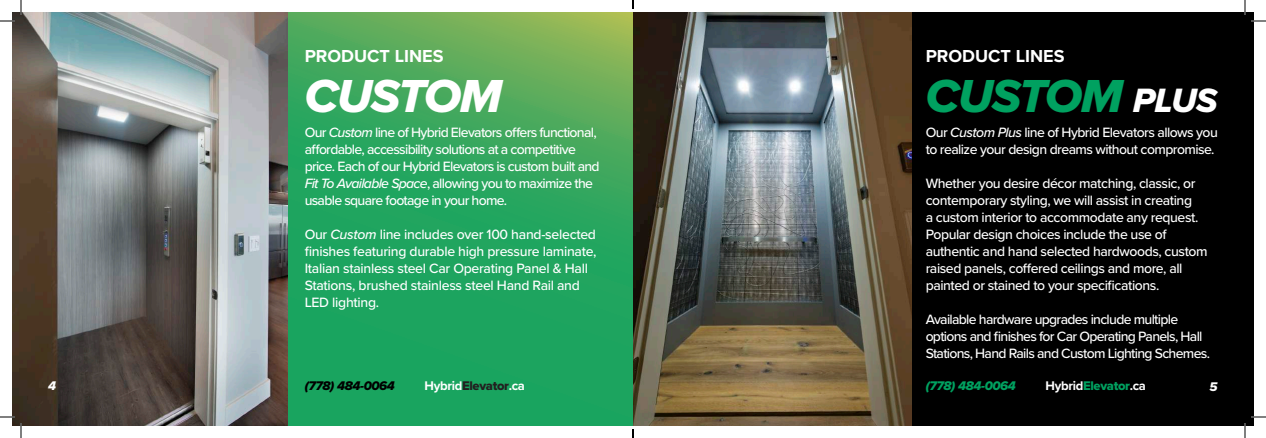
<style>
.page{position:relative;width:1266px;height:438px;background:#fff}
.page>*{position:absolute;margin:0;border:0;box-sizing:border-box;transform-origin:0 0}
.t1{font:48px "Proxima Nova Extrabld It";letter-spacing:-.025em;color:#00a160}
.t2{font:48px "Proxima Nova Extrabld It";letter-spacing:-.025em;color:#fff}
.t3{font:700 18px "Proxima Nova";color:#fff}
.t4{font:500 14px/17px "Proxima Nova";letter-spacing:-.03em;color:#fff}
.t5{font:500 14px/17px "Proxima Nova";letter-spacing:-.05em;color:#fff}
.t6{font:700 13px "Proxima Nova";letter-spacing:-.025em;color:#fff}
.t7{font:13px "Proxima Nova Extrabld It";letter-spacing:-.025em;color:#000}
.t8{font:13px "Proxima Nova Extrabld It";letter-spacing:-.025em;color:#00a160}
.t9{font:13px "Proxima Nova Extrabld It";color:#fff}
.s1{font-style:italic}
.s2{font-size:35px;color:#fff}
.s3{font-family:"Proxima Nova Extrabld";font-weight:400;color:#231f20}
.s4{font-family:"Proxima Nova Extrabld";font-weight:400;color:#00a160}
</style>
<div class="page">
<svg style="left:287px;top:12px;width:346px;height:414px;background:#32a65e"></svg>
<div style="left:840px;top:12px;width:414px;height:414px;background:#000"></div>
<img style="left:12px;top:12px;width:275px;height:414px">
<img style="left:633px;top:12px;width:279px;height:414px">
<svg style="left:0;top:0;width:22px;height:22px"></svg>
<svg style="left:0;top:416px;width:22px;height:22px"></svg>
<svg style="left:1244px;top:0;width:22px;height:22px"></svg>
<svg style="left:1244px;top:416px;width:22px;height:22px"></svg>
<svg style="left:632px;top:0;width:2px;height:9px"></svg>
<svg style="left:632px;top:429px;width:2px;height:9px"></svg>
<p class="t3" style="left:305px;top:43px;width:140px">PRODUCT LINES</p>
<h1 class="t2" style="left:305px;top:61px;width:199px">CUSTOM</h1>
<p class="t5" style="left:305px;top:123px;width:297px">Our <span class="s1">Custom</span> line of Hybrid Elevators offers functional, affordable, accessibility solutions at a competitive price. Each of our Hybrid Elevators is custom built and <span class="s1">Fit To Available Space</span>, allowing you to maximize the usable square footage in your home.</p>
<p class="t4" style="left:305px;top:225px;width:293px">Our <span class="s1">Custom</span> line includes over 100 hand-selected finishes featuring durable high pressure laminate, Italian stainless steel Car Operating Panel &amp; Hall Stations, brushed stainless steel Hand Rail and LED lighting.</p>
<p class="t3" style="left:926px;top:43px;width:140px">PRODUCT LINES</p>
<h1 class="t1" style="left:926px;top:61px;width:293px">CUSTOM <span class="s2">PLUS</span></h1>
<p class="t4" style="left:926px;top:123px;width:294px">Our <span class="s1">Custom Plus</span> line of Hybrid Elevators allows you to realize your design dreams without compromise.</p>
<p class="t4" style="left:926px;top:174px;width:283px">Whether you desire décor matching, classic, or contemporary styling, we will assist in creating<br>a custom interior to accommodate any request.<br>Popular design choices include the use of authentic and hand selected hardwoods, custom raised panels, coffered ceilings and more, all painted or stained to your specifications.</p>
<p class="t5" style="left:926px;top:310px;width:286px">Available hardware upgrades include multiple options and finishes for Car Operating Panels, Hall<br>Stations, Hand Rails and Custom Lighting Schemes.</p>
<p class="t9" style="left:48px;top:376px;width:10px">4</p>
<p class="t7" style="left:305px;top:375px;width:92px">(778) 484-0064</p>
<p class="t6" style="left:425px;top:375px;width:102px">Hybrid<span class="s3">Elevator</span>.ca</p>
<p class="t8" style="left:926px;top:376px;width:92px">(778) 484-0064</p>
<p class="t6" style="left:1046px;top:376px;width:102px">Hybrid<span class="s4">Elevator</span>.ca</p>
<p class="t9" style="left:1210px;top:377px;width:10px">5</p>
</div>
